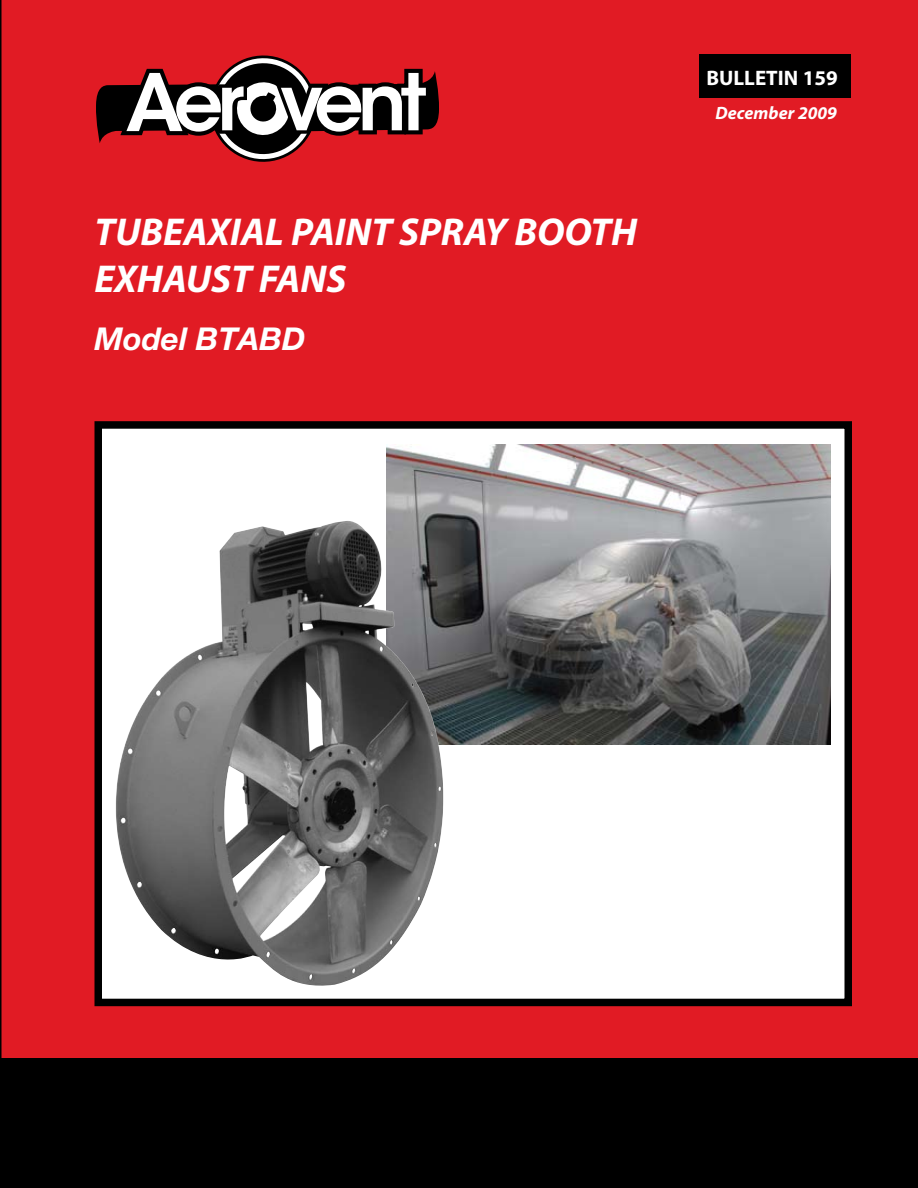
<style>
.page{position:relative;width:918px;height:1188px;background:#fff}
.page>*{position:absolute;margin:0;border:0;box-sizing:border-box;transform-origin:0 0}
.t1{font:italic 700 39px/46.8px "Myriad";color:#fff}
.t2{font:italic 700 31.5px "Helvetica Neue";color:#fff}
.t3{font:700 21px "Myriad";color:#fff}
.t4{font:italic 700 18px "Myriad";color:#fff}
</style>
<div class="page">
<div style="left:0;top:0;width:918px;height:1058px;background:#e11b24"></div>
<svg style="left:96px;top:56px;width:343px;height:106px"></svg>
<div style="left:0;top:1058px;width:918px;height:130px;background:#000"></div>
<div style="left:98px;top:425px;width:750px;height:577px;background:#fff"></div>
<div style="left:94px;top:421px;width:758px;height:585px;border:8px solid #000"></div>
<div style="left:699px;top:54px;width:151px;height:43px;background:#000"></div>
<img style="left:387px;top:445px;width:443px;height:299px">
<img style="left:115px;top:521px;width:336px;height:465px">
<p class="t1" style="left:94px;top:210px;width:544px">TUBEAXIAL PAINT SPRAY BOOTH<br>EXHAUST FANS</p>
<p class="t2" style="left:94px;top:319px;width:213px">Model BTABD</p>
<p class="t3" style="left:707px;top:67px;width:133px">BULLETIN 159</p>
<p class="t4" style="left:716px;top:104px;width:123px">December 2009</p>
</div>
